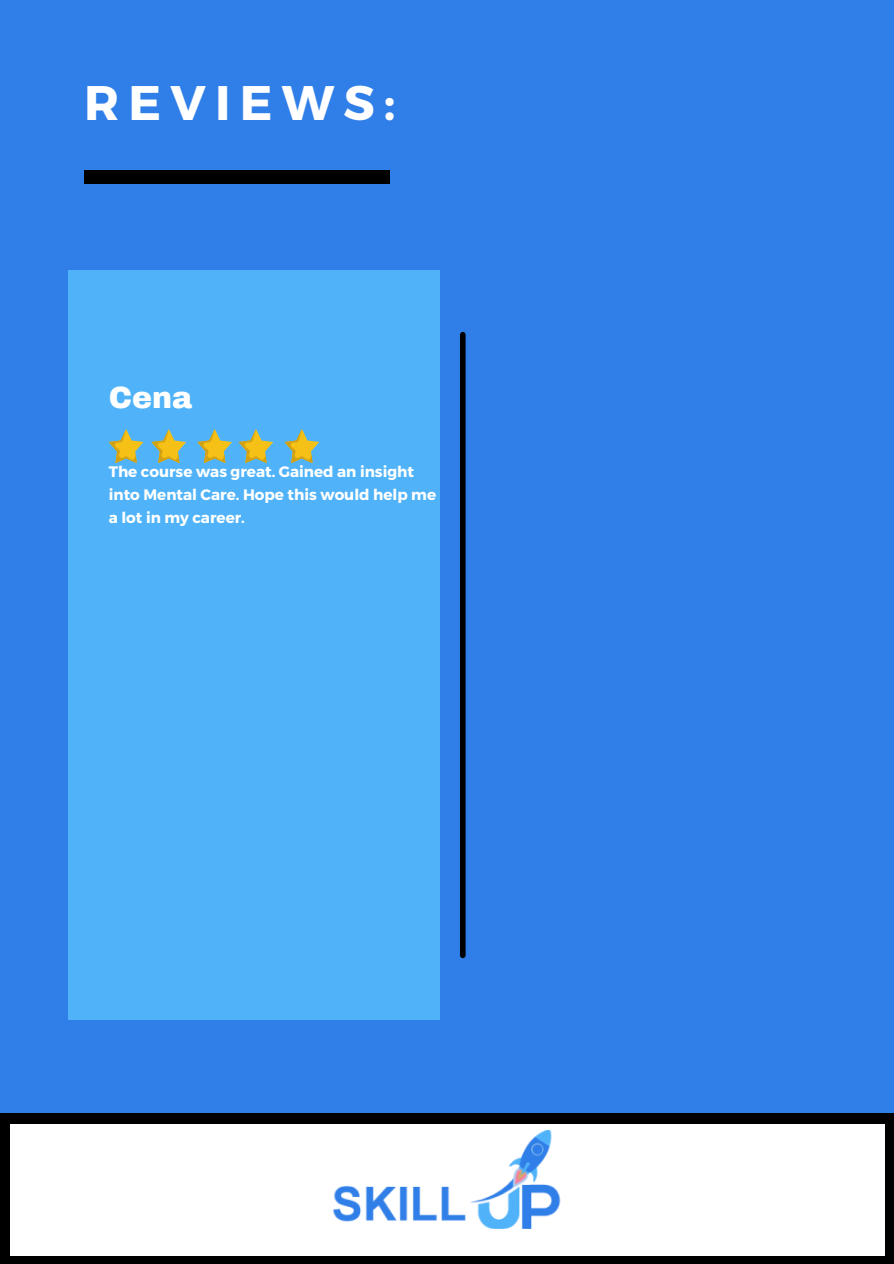
<style>
.page{position:relative;width:894px;height:1264px;background:#fff}
.page>*{position:absolute;margin:0;border:0;box-sizing:border-box;transform-origin:0 0}
.t1{font:700 48.45px "Montserrat";letter-spacing:.19em;color:#fff}
.t2{font:900 30px "Archivo";color:#fff}
.t3{font:700 15.15px/23px "Montserrat";color:#fff}
</style>
<div class="page">
<div style="left:0;top:0;width:893px;height:1263px;background:#307fe8"></div>
<div style="left:84px;top:171px;width:305px;height:12px;background:#000"></div>
<div style="left:68px;top:270px;width:371px;height:749px;background:#50b3f9"></div>
<svg style="left:109px;top:429px;width:34px;height:34px"></svg>
<svg style="left:151px;top:429px;width:35px;height:34px"></svg>
<svg style="left:197px;top:429px;width:35px;height:34px"></svg>
<svg style="left:238px;top:429px;width:35px;height:34px"></svg>
<svg style="left:284px;top:429px;width:35px;height:34px"></svg>
<div style="left:460px;top:335px;width:5px;height:620px;background:#000"></div>
<div style="left:0;top:1113px;width:893px;height:150px;background:#000"></div>
<div style="left:10px;top:1124px;width:874px;height:131px;background:#fff"></div>
<img style="left:332px;top:1130px;width:229px;height:98px">
<p class="t1" style="left:84px;top:71px;width:312px">REVIEWS:</p>
<p class="t2" style="left:109px;top:381px;width:85px">Cena</p>
<p class="t3" style="left:109px;top:459px;width:329px">The course was great. Gained an insight into Mental Care. Hope this would help me a lot in my career.</p>
</div>
